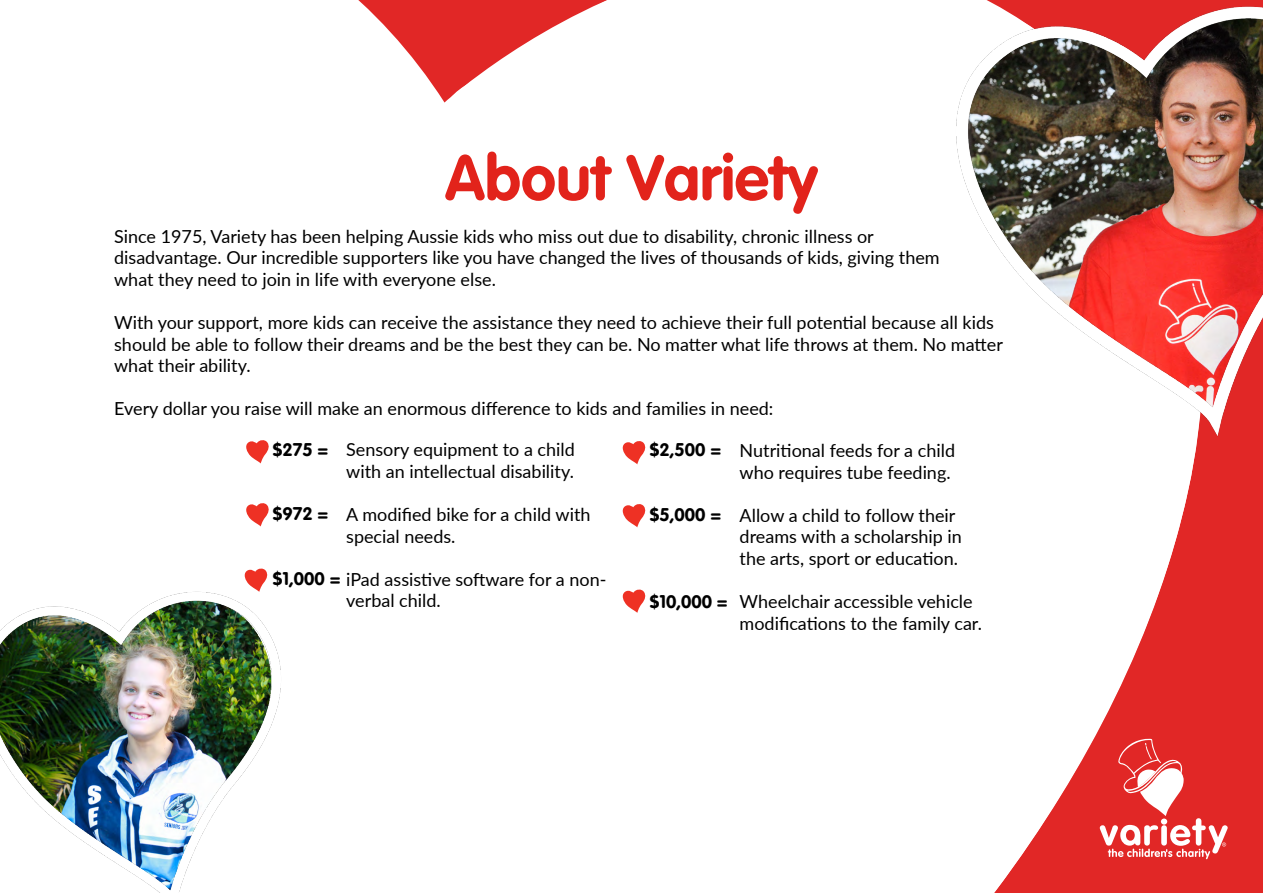
<style>
.page{position:relative;width:1263px;height:893px;background:#fff}
.page>*{position:absolute;margin:0;border:0;box-sizing:border-box;transform-origin:0 0}
.t1{font:63px "VAG Rounded Bold";color:#e2231b}
.t2{font:18px/21.6px "Lato";color:#000}
.t3{font:18px "VAG Rounded Bold";color:#000}
.s1{font-family:"VAG Rounded Bold"}
</style>
<div class="page">
<svg style="left:358px;top:0;width:249px;height:103px"></svg>
<svg style="left:994px;top:447px;width:269px;height:446px"></svg>
<svg style="left:1100px;top:738px;width:128px;height:121px"></svg>
<img style="left:956px;top:0;width:307px;height:447px">
<img style="left:0;top:591px;width:281px;height:302px">
<svg style="left:622px;top:441px;width:24px;height:23px"></svg>
<svg style="left:246px;top:440px;width:23px;height:24px"></svg>
<svg style="left:622px;top:504px;width:24px;height:23px"></svg>
<svg style="left:622px;top:589px;width:24px;height:24px"></svg>
<svg style="left:246px;top:503px;width:23px;height:23px"></svg>
<svg style="left:243px;top:568px;width:25px;height:24px"></svg>
<h1 class="t1" style="left:445px;top:141px;width:374px">About Variety</h1>
<p class="t2" style="left:114px;top:224px;width:827px">Since 1975, Variety has been helping Aussie kids who miss out due to disability, chronic illness or disadvantage. Our incredible supporters like you have changed the lives of thousands of kids, giving them what they need to join in life with everyone else.</p>
<p class="t2" style="left:114px;top:311px;width:890px">With your support, more kids can receive the assistance they need to achieve their full potential because all kids should be able to follow their dreams and be the best they can be. No matter what life throws at them. No matter what their ability.</p>
<p class="t2" style="left:114px;top:397px;width:661px">Every dollar you raise will make an enormous difference to kids and families in need:</p>
<p class="t3" style="left:273px;top:439px;width:57px">$275 =</p>
<p class="t3" style="left:273px;top:504px;width:57px">$972 =</p>
<p class="t2" style="left:346px;top:438px;width:230px">Sensory equipment to a child with an intellectual disability.</p>
<p class="t2" style="left:346px;top:503px;width:246px">A modified bike for a child with special needs.</p>
<p class="t2" style="left:273px;top:568px;width:335px"><span class="s1">$1,000 =</span> iPad assistive software for a non-</p>
<p class="t2" style="left:346px;top:589px;width:96px">verbal child.</p>
<p class="t3" style="left:650px;top:439px;width:73px">$2,500 =</p>
<p class="t3" style="left:650px;top:504px;width:73px">$5,000 =</p>
<p class="t3" style="left:650px;top:591px;width:80px">$10,000 =</p>
<p class="t2" style="left:740px;top:439px;width:217px">Nutritional feeds for a child who requires tube feeding.</p>
<p class="t2" style="left:740px;top:504px;width:224px">Allow a child to follow their dreams with a scholarship in the arts, sport or education.</p>
<p class="t2" style="left:740px;top:590px;width:244px">Wheelchair accessible vehicle modifications to the family car.</p>
</div>
